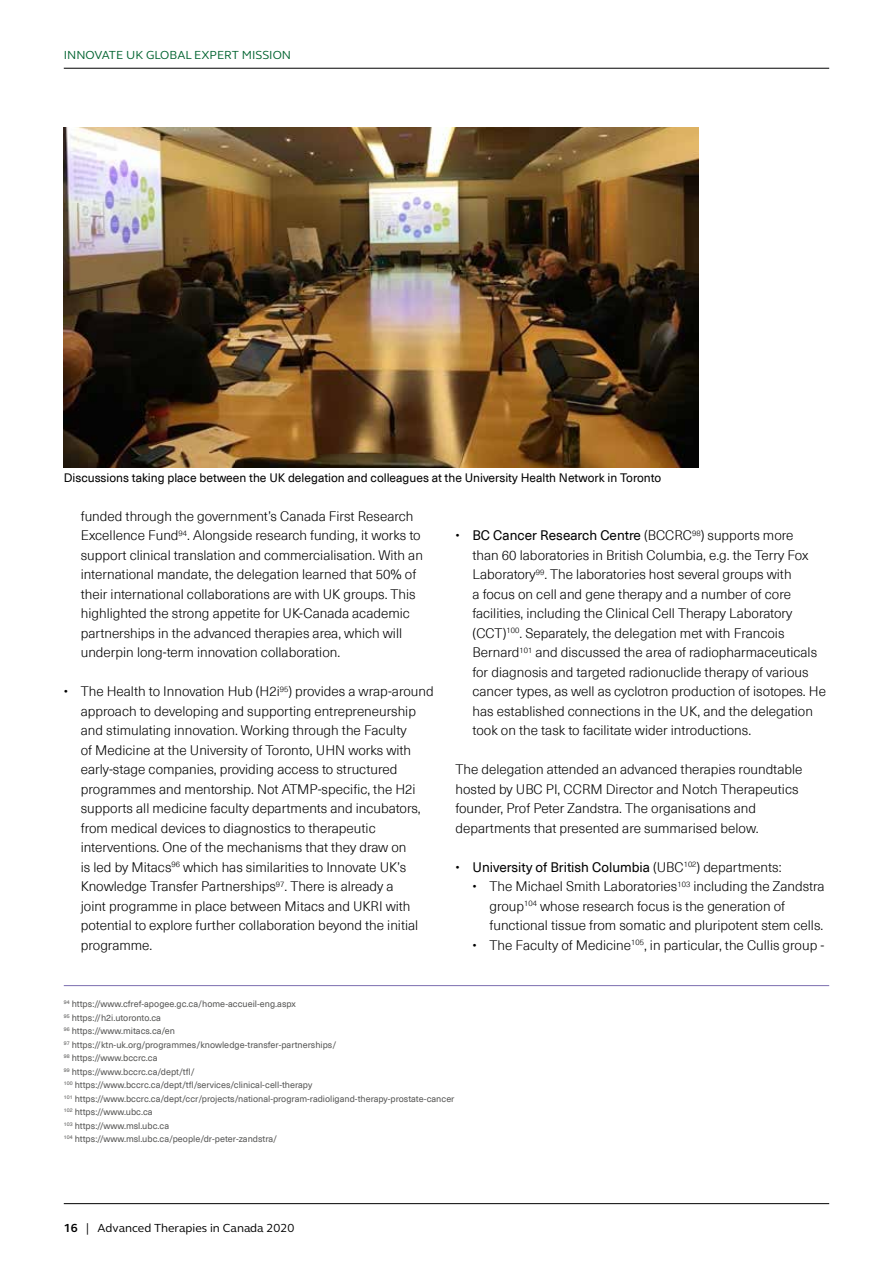
<style>
.page{position:relative;width:893px;height:1263px;background:#fff}
.page>*{position:absolute;margin:0;border:0;box-sizing:border-box;transform-origin:0 0}
.t1{font:300 13.5px/19.5px "Neue Haas Unica Pro";color:#000}
.t2{font:13.5px "Neue Haas Unica Pro";color:#000}
.t3{font:12px "Neue Haas Unica Pro";color:#000}
.t4{font:12px "FS Elliot";color:#000}
.t5{font:12px "FS Elliot";color:#00632f}
.t6{font:9px/13.5px "Neue Haas Unica Pro";color:#575756}
.s1{font-weight:400}
.s2{font-weight:300}
.s3{font-weight:700}
</style>
<div class="page">
<hr style="left:64px;top:1203px;width:765px;height:1px;background:#000">
<hr style="left:64px;top:68px;width:765px;height:1px;background:#000">
<img style="left:64px;top:128px;width:635px;height:339px">
<hr style="left:64px;top:985px;width:765px;height:1px;background:#7c6eb0">
<p class="t5" style="left:64px;top:47px;width:229px">INNOVATE UK GLOBAL EXPERT MISSION</p>
<p class="t3" style="left:64px;top:470px;width:599px">Discussions taking place between the UK delegation and colleagues at the University Health Network in Toronto</p>
<p class="t1" style="left:81px;top:506px;width:344px">funded through the government’s Canada First Research Excellence Fund<sup>94</sup>. Alongside research funding, it works to support clinical translation and commercialisation. With an international mandate, the delegation learned that 50% of their international collaborations are with UK groups. This highlighted the strong appetite for UK-Canada academic partnerships in the advanced therapies area, which will underpin long-term innovation collaboration.</p>
<p class="t1" style="left:81px;top:682px;width:354px;text-indent:-17px">• The Health to Innovation Hub (H2i<sup>95</sup>) provides a wrap-around approach to developing and supporting entrepreneurship and stimulating innovation. Working through the Faculty<br>of Medicine at the University of Toronto, UHN works with early-stage companies, providing access to structured programmes and mentorship. Not ATMP-specific, the H2i supports all medicine faculty departments and incubators, from medical devices to diagnostics to therapeutic interventions. One of the mechanisms that they draw on<br>is led by Mitacs<sup>96</sup> which has similarities to Innovate UK’s Knowledge Transfer Partnerships<sup>97</sup>. There is already a<br>joint programme in place between Mitacs and UKRI with potential to explore further collaboration beyond the initial programme.</p>
<p class="t1" style="left:472px;top:526px;width:355px;text-indent:-17px">• <span class="s1">BC Cancer Research Centre</span> (BCCRC<sup>98</sup>) supports more<br>than 60 laboratories in British Columbia, e.g. the Terry Fox Laboratory<sup>99</sup>. The laboratories host several groups with<br>a focus on cell and gene therapy and a number of core facilities, including the Clinical Cell Therapy Laboratory (CCT)<sup>100</sup>. Separately, the delegation met with Francois Bernard<sup>101</sup> and discussed the area of radiopharmaceuticals for diagnosis and targeted radionuclide therapy of various cancer types, as well as cyclotron production of isotopes. He has established connections in the UK, and the delegation took on the task to facilitate wider introductions.</p>
<p class="t1" style="left:455px;top:760px;width:348px">The delegation attended an advanced therapies roundtable hosted by UBC PI, CCRM Director and Notch Therapeutics founder, Prof Peter Zandstra. The organisations and departments that presented are summarised below.</p>
<p class="t2" style="left:455px;top:859px;width:328px"><span class="s2">•</span> University of British Columbia <span class="s2">(UBC</span><sup>102</sup><span class="s2">) departments:</span></p>
<p class="t1" style="left:489px;top:877px;width:337px;text-indent:-17px">• The Michael Smith Laboratories<sup>103</sup> including the Zandstra group<sup>104</sup> whose research focus is the generation of functional tissue from somatic and pluripotent stem cells.</p>
<p class="t1" style="left:472px;top:935px;width:353px">• The Faculty of Medicine<sup>105</sup>, in particular, the Cullis group -</p>
<p class="t6" style="left:64px;top:997px;width:392px"><sup>94</sup> https://www.cfref-apogee.gc.ca/home-accueil-eng.aspx<br><sup>95</sup> https://h2i.utoronto.ca<br><sup>96</sup> https://www.mitacs.ca/en<br><sup>97</sup> https://ktn-uk.org/programmes/knowledge-transfer-partnerships/<br><sup>98</sup> https://www.bccrc.ca<br><sup>99</sup> https://www.bccrc.ca/dept/tfl/<br><sup>100</sup> https://www.bccrc.ca/dept/tfl/services/clinical-cell-therapy<br><sup>101</sup> https://www.bccrc.ca/dept/ccr/projects/national-program-radioligand-therapy-prostate-cancer <sup>102</sup> https://www.ubc.ca<br><sup>103</sup> https://www.msl.ubc.ca<br><sup>104</sup> https://www.msl.ubc.ca/people/dr-peter-zandstra/</p>
<p class="t4" style="left:64px;top:1219px;width:232px"><span class="s3">16</span> | Advanced Therapies in Canada 2020</p>
</div>
